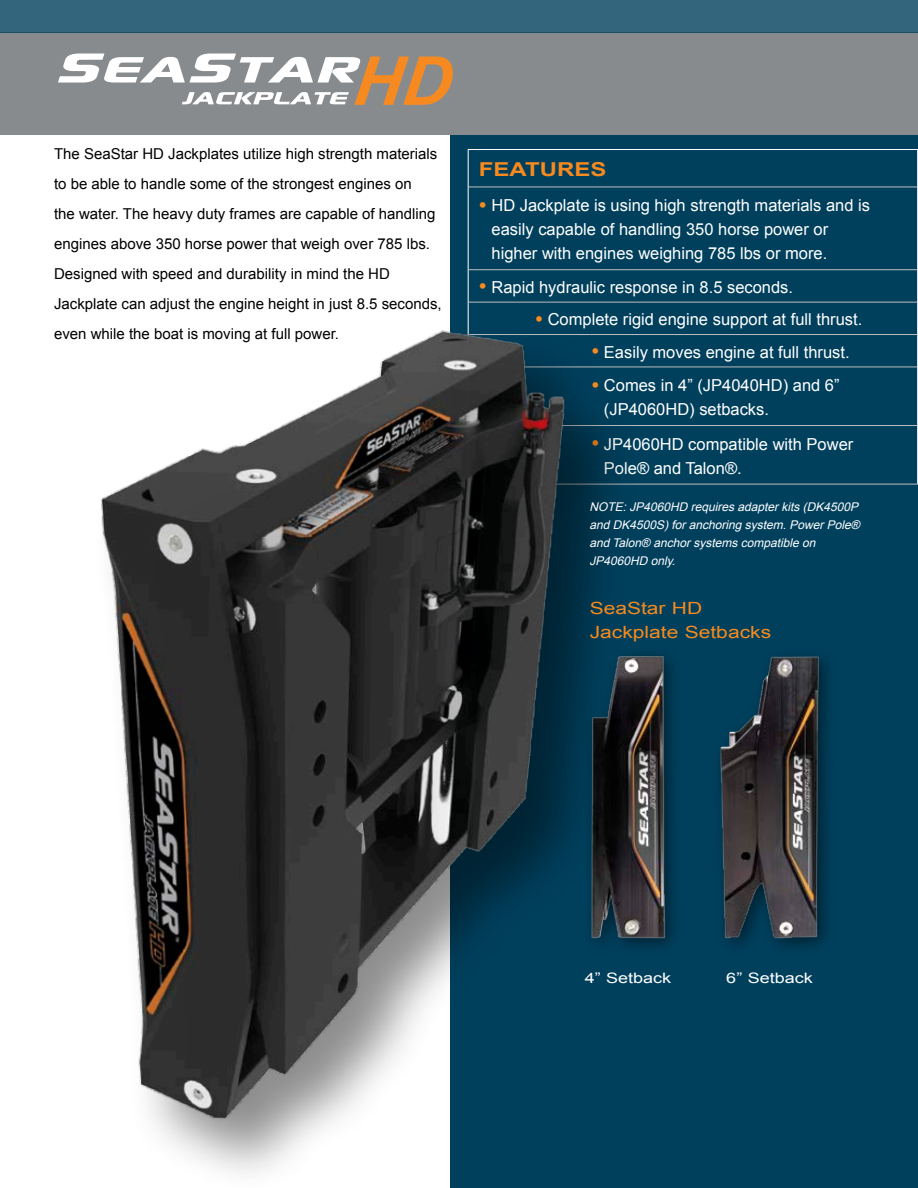
<style>
.page{position:relative;width:918px;height:1188px;background:#fff}
.page>*{position:absolute;margin:0;border:0;box-sizing:border-box;transform-origin:0 0}
.t1{font:italic 700 67.5px "Arial";color:#f68a20}
.t2{font:700 19.2px "Arial";color:#f68a1e;scale:1.25 1}
.t3{font:16.8px/24px "Arial";color:#f68a1e;scale:1.25 1}
.t4{font:16.5px/24px "Arial";color:#fff}
.t5{font:15px/30px "Arial";color:#000}
.t6{font:14.4px "Arial";color:#fff;scale:1.25 1}
.t7{font:italic 12px/18px "Arial";color:#fff}
.s1{font-size:22.5px;color:#f68a1e}
</style>
<div class="page">
<div style="left:0;top:33px;width:918px;height:102px;background:#888b8e"></div>
<svg style="left:182px;top:92px;width:167px;height:12px"></svg>
<svg style="left:58px;top:54px;width:302px;height:29px"></svg>
<div style="left:0;top:0;width:918px;height:33px;background:#33667d"></div>
<div style="left:450px;top:135px;width:468px;height:1053px;background:#00405d"></div>
<hr style="left:469px;top:187px;width:448px;height:1px;background:#bbbdc0">
<hr style="left:469px;top:269px;width:448px;height:1px;background:#bbbdc0">
<hr style="left:469px;top:302px;width:448px;height:1px;background:#bbbdc0">
<hr style="left:469px;top:334px;width:448px;height:1px;background:#bbbdc0">
<hr style="left:469px;top:367px;width:448px;height:1px;background:#bbbdc0">
<hr style="left:469px;top:425px;width:448px;height:1px;background:#bbbdc0">
<hr style="left:468px;top:484px;width:450px;height:1px;background:#bbbdc0">
<hr style="left:468px;top:149px;width:450px;height:1px;background:#fff">
<hr style="left:468px;top:150px;width:1px;height:37px;background:#fff">
<hr style="left:917px;top:150px;width:1px;height:37px;background:#fff">
<hr style="left:468px;top:187px;width:1px;height:83px;background:#fff">
<hr style="left:917px;top:187px;width:1px;height:83px;background:#fff">
<hr style="left:468px;top:270px;width:1px;height:32px;background:#fff">
<hr style="left:917px;top:270px;width:1px;height:32px;background:#fff">
<hr style="left:468px;top:302px;width:1px;height:33px;background:#fff">
<hr style="left:917px;top:302px;width:1px;height:33px;background:#fff">
<hr style="left:917px;top:335px;width:1px;height:32px;background:#fff">
<hr style="left:917px;top:367px;width:1px;height:59px;background:#fff">
<hr style="left:917px;top:426px;width:1px;height:58px;background:#fff">
<div style="left:91px;top:322px;width:550px;height:866px;background:#000;opacity:.45"></div>
<img style="left:91px;top:311px;width:486px;height:832px">
<div style="left:582px;top:646px;width:101px;height:310px;background:#003e5a"></div>
<img style="left:579px;top:632px;width:94px;height:321px">
<img style="left:720px;top:656px;width:108px;height:291px">
<h1 class="t1" style="left:352px;top:36px;width:111px">HD</h1>
<p class="t5" style="left:54px;top:139px;width:389px">The SeaStar HD Jackplates utilize high strength materials to be able to handle some of the strongest engines on<br>the water. The heavy duty frames are capable of handling engines above 350 horse power that weigh over 785 lbs.<br>Designed with speed and durability in mind the HD Jackplate can adjust the engine height in just 8.5 seconds, even while the boat is moving at full power.</p>
<p class="t2" style="left:479px;top:156px;width:104px">FEATURES</p>
<p class="t4" style="left:492px;top:194px;width:380px;text-indent:-13px"><span class="s1">•</span> HD Jackplate is using high strength materials and is easily capable of handling 350 horse power or higher with engines weighing 785 lbs or more.</p>
<p class="t4" style="left:479px;top:275px;width:316px"><span class="s1">•</span> Rapid hydraulic response in 8.5 seconds.</p>
<p class="t4" style="left:535px;top:308px;width:329px"><span class="s1">•</span> Complete rigid engine support at full thrust.</p>
<p class="t4" style="left:591px;top:340px;width:260px"><span class="s1">•</span> Easily moves engine at full thrust.</p>
<p class="t4" style="left:604px;top:373px;width:237px;text-indent:-13px"><span class="s1">•</span> Comes in 4” (JP4040HD) and 6” (JP4060HD) setbacks.</p>
<p class="t4" style="left:604px;top:432px;width:251px;text-indent:-13px"><span class="s1">•</span> JP4060HD compatible with Power<br>Pole® and Talon®.</p>
<p class="t7" style="left:589px;top:498px;width:275px">NOTE:JP4060HD requiresadapterkits(DK4500P and DK4500S)foranchoring system.PowerPole® and Talon® anchorsystemscompatible on JP4060HD only.</p>
<p class="t3" style="left:590px;top:596px;width:147px">SeaStar HD<br>Jackplate Setbacks</p>
<p class="t6" style="left:585px;top:968px;width:71px">4” Setback</p>
<p class="t6" style="left:726px;top:968px;width:71px">6” Setback</p>
</div>
